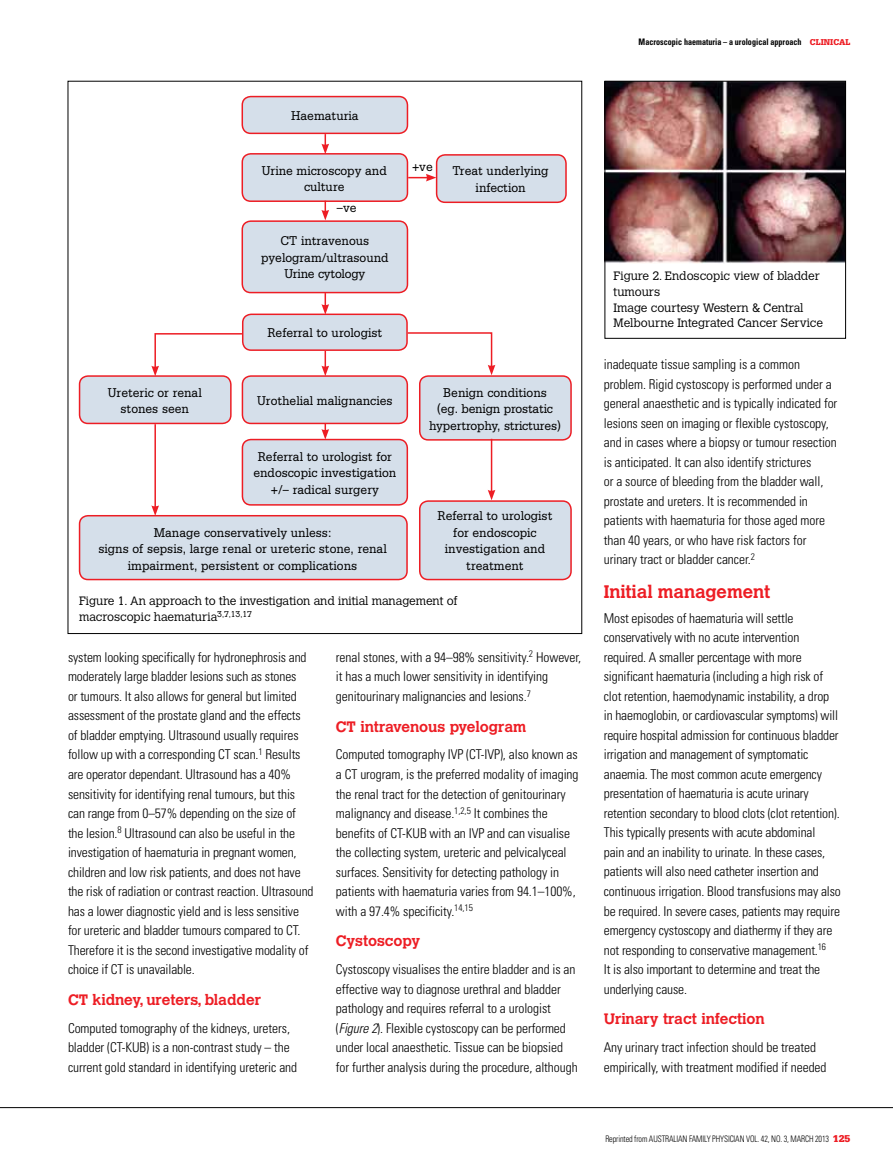
<style>
.page{position:relative;width:893px;height:1170px;background:#fff}
.page>*{position:absolute;margin:0;border:0;box-sizing:border-box;transform-origin:0 0}
.t1{font:700 18px "Calvert";letter-spacing:-.005em;color:#ed1d24}
.t2{font:700 15px "Calvert";letter-spacing:-.005em;color:#ed1d24}
.t3{font:300 condensed 13.5px/19.5px "Univers LT";letter-spacing:-.01em;color:#000}
.t4{font:13.5px/16.5px "Serifa LT";color:#000;text-align:center;scale:.9 1}
.t5{font:300 12px/15.8px "Calvert";letter-spacing:-.005em;color:#000}
.t6{font:300 condensed 9px "Univers LT";letter-spacing:-.015em;color:#000;scale:.9 1}
.t7{font:700 condensed 9px "Univers LT";color:#000;scale:.9 1}
.s1{font-family:"Serifa LT";font-weight:900;font-stretch:normal;color:#ed1d24}
.s2{font-style:italic}
.s3{font-family:"Serifa LT";font-weight:900;font-stretch:normal;font-size:10.5px;color:#ed1d24}
</style>
<div class="page">
<hr style="left:0;top:1107px;width:893px;height:1px;background:#000">
<img style="left:606px;top:83px;width:238px;height:180px">
<div style="left:604px;top:81px;width:242px;height:258px;border:1px solid #000"></div>
<div style="left:242px;top:97px;width:165px;height:36px;background:#d5dfea;border-radius:9px"></div>
<div style="left:242px;top:96px;width:166px;height:38px;border:2px solid #ed1d24;border-radius:9px"></div>
<div style="left:242px;top:154px;width:165px;height:47px;background:#d5dfea;border-radius:9px"></div>
<div style="left:242px;top:153px;width:166px;height:49px;border:2px solid #ed1d24;border-radius:9px"></div>
<div style="left:437px;top:155px;width:129px;height:47px;background:#d5dfea;border-radius:9px"></div>
<div style="left:436px;top:154px;width:131px;height:49px;border:2px solid #ed1d24;border-radius:9px"></div>
<div style="left:242px;top:221px;width:165px;height:71px;background:#d5dfea;border-radius:9px"></div>
<div style="left:242px;top:220px;width:166px;height:73px;border:2px solid #ed1d24;border-radius:9px"></div>
<div style="left:80px;top:376px;width:151px;height:47px;background:#d5dfea;border-radius:9px"></div>
<div style="left:79px;top:375px;width:153px;height:49px;border:2px solid #ed1d24;border-radius:9px"></div>
<div style="left:242px;top:376px;width:165px;height:47px;background:#d5dfea;border-radius:9px"></div>
<div style="left:242px;top:375px;width:166px;height:49px;border:2px solid #ed1d24;border-radius:9px"></div>
<div style="left:242px;top:439px;width:165px;height:66px;background:#d5dfea;border-radius:9px"></div>
<div style="left:242px;top:439px;width:166px;height:66px;border:2px solid #ed1d24;border-radius:9px"></div>
<div style="left:420px;top:376px;width:151px;height:64px;background:#d5dfea;border-radius:9px"></div>
<div style="left:419px;top:375px;width:153px;height:65px;border:2px solid #ed1d24;border-radius:9px"></div>
<div style="left:243px;top:314px;width:164px;height:36px;background:#d5dfea;border-radius:9px"></div>
<div style="left:242px;top:313px;width:166px;height:38px;border:2px solid #ed1d24;border-radius:9px"></div>
<div style="left:80px;top:515px;width:327px;height:64px;background:#d5dfea;border-radius:9px"></div>
<div style="left:79px;top:515px;width:329px;height:65px;border:2px solid #ed1d24;border-radius:9px"></div>
<div style="left:420px;top:501px;width:151px;height:78px;background:#d5dfea;border-radius:9px"></div>
<div style="left:419px;top:500px;width:153px;height:80px;border:2px solid #ed1d24;border-radius:9px"></div>
<svg style="left:321px;top:134px;width:8px;height:20px"></svg>
<svg style="left:408px;top:174px;width:28px;height:7px"></svg>
<svg style="left:321px;top:201px;width:8px;height:19px"></svg>
<svg style="left:321px;top:293px;width:8px;height:21px"></svg>
<svg style="left:321px;top:351px;width:8px;height:25px"></svg>
<svg style="left:321px;top:423px;width:8px;height:16px"></svg>
<hr style="left:154px;top:424px;width:2px;height:83px;background:#ed1d24">
<svg style="left:151px;top:505px;width:8px;height:11px"></svg>
<hr style="left:491px;top:439px;width:1px;height:53px;background:#ed1d24">
<svg style="left:488px;top:490px;width:7px;height:10px"></svg>
<svg style="left:151px;top:332px;width:92px;height:44px"></svg>
<svg style="left:406px;top:331px;width:89px;height:44px"></svg>
<p class="t7" style="left:639px;top:36px;width:237px">Macroscopic haematuria – a urological approach <span class="s1">CLINICAL</span></p>
<p class="t4" style="left:291px;top:107px;width:77px">Haematuria</p>
<p class="t4" style="left:412px;top:159px;width:25px">+ve</p>
<p class="t4" style="left:262px;top:162px;width:140px">Urine microscopy and culture</p>
<p class="t4" style="left:452px;top:163px;width:108px">Treat underlying infection</p>
<p class="t4" style="left:337px;top:200px;width:23px">–ve</p>
<p class="t4" style="left:261px;top:233px;width:143px">CT intravenous pyelogram/ultrasound<br>Urine cytology</p>
<p class="t4" style="left:267px;top:325px;width:129px">Referral to urologist</p>
<p class="t4" style="left:108px;top:384px;width:106px">Ureteric or renal stones seen</p>
<p class="t4" style="left:257px;top:392px;width:152px">Urothelial malignancies</p>
<p class="t4" style="left:253px;top:448px;width:160px">Referral to urologist for endoscopic investigation +/– radical surgery</p>
<p class="t4" style="left:98px;top:524px;width:322px">Manage conservatively unless:<br>signs of sepsis, large renal or ureteric stone, renal impairment, persistent or complications</p>
<p class="t4" style="left:429px;top:384px;width:148px">Benign conditions<br>(eg. benign prostatic hypertrophy, strictures)</p>
<p class="t4" style="left:438px;top:508px;width:129px">Referral to urologist for endoscopic investigation and treatment</p>
<p class="t5" style="left:79px;top:593px;width:380px">Figure 1. An approach to the investigation and initial management of macroscopic haematuria<sup>3,7,13,17</sup></p>
<p class="t3" style="left:68px;top:647px;width:247px">system looking specifically for hydronephrosis and moderately large bladder lesions such as stones<br>or tumours. It also allows for general but limited assessment of the prostate gland and the effects of bladder emptying. Ultrasound usually requires follow up with a corresponding CT scan.<sup>1</sup> Results are operator dependant. Ultrasound has a 40% sensitivity for identifying renal tumours, but this can range from 0–57% depending on the size of the lesion.<sup>8</sup> Ultrasound can also be useful in the investigation of haematuria in pregnant women, children and low risk patients, and does not have the risk of radiation or contrast reaction. Ultrasound has a lower diagnostic yield and is less sensitive for ureteric and bladder tumours compared to CT.<br>Therefore it is the second investigative modality of choice if CT is unavailable.</p>
<p class="t2" style="left:68px;top:990px;width:194px">CT kidney, ureters, bladder</p>
<p class="t3" style="left:68px;top:1018px;width:231px">Computed tomography of the kidneys, ureters, bladder (CT-KUB) is a non-contrast study – the current gold standard in identifying ureteric and</p>
<p class="t3" style="left:336px;top:647px;width:247px">renal stones, with a 94–98% sensitivity.<sup>2</sup> However, it has a much lower sensitivity in identifying genitourinary malignancies and lesions.<sup>7</sup></p>
<p class="t2" style="left:336px;top:717px;width:192px">CT intravenous pyelogram</p>
<p class="t3" style="left:336px;top:745px;width:244px">Computed tomography IVP (CT-IVP), also known as a CT urogram, is the preferred modality of imaging the renal tract for the detection of genitourinary malignancy and disease.<sup>1,2,5</sup> It combines the benefits of CT-KUB with an IVP and can visualise the collecting system, ureteric and pelvicalyceal surfaces. Sensitivity for detecting pathology in patients with haematuria varies from 94.1–100%, with a 97.4% specificity.<sup>14,15</sup></p>
<p class="t2" style="left:336px;top:931px;width:86px">Cystoscopy</p>
<p class="t3" style="left:336px;top:959px;width:243px">Cystoscopy visualises the entire bladder and is an effective way to diagnose urethral and bladder pathology and requires referral to a urologist (<span class="s2">Figure 2</span>). Flexible cystoscopy can be performed under local anaesthetic. Tissue can be biopsied for further analysis during the procedure, although</p>
<p class="t5" style="left:614px;top:268px;width:211px">Figure 2. Endoscopic view of bladder tumours<br>Image courtesy Western &amp; Central<br>Melbourne Integrated Cancer Service</p>
<p class="t3" style="left:604px;top:355px;width:235px">inadequate tissue sampling is a common problem. Rigid cystoscopy is performed under a general anaesthetic and is typically indicated for lesions seen on imaging or flexible cystoscopy, and in cases where a biopsy or tumour resection is anticipated. It can also identify strictures<br>or a source of bleeding from the bladder wall, prostate and ureters. It is recommended in patients with haematuria for those aged more than 40 years, or who have risk factors for urinary tract or bladder cancer.<sup>2</sup></p>
<h1 class="t1" style="left:604px;top:580px;width:168px">Initial management</h1>
<p class="t3" style="left:604px;top:608px;width:239px">Most episodes of haematuria will settle conservatively with no acute intervention required. A smaller percentage with more significant haematuria (including a high risk of clot retention, haemodynamic instability, a drop in haemoglobin, or cardiovascular symptoms) will require hospital admission for continuous bladder irrigation and management of symptomatic anaemia. The most common acute emergency presentation of haematuria is acute urinary retention secondary to blood clots (clot retention).<br>This typically presents with acute abdominal<br>pain and an inability to urinate. I n these cases, patients will also need catheter insertion and continuous irrigation. Blood transfusions may also be required. I n severe cases, patients may require emergency cystoscopy and diathermy if they are not responding to conservative management.<sup>16<br></sup>It is also important to determine and treat the underlying cause.</p>
<p class="t2" style="left:604px;top:1009px;width:162px">Urinary tract infection</p>
<p class="t3" style="left:604px;top:1037px;width:224px">Any urinary tract infection should be treated empirically, with treatment modified if needed</p>
<p class="t6" style="left:605px;top:1133px;width:274px">Reprinted from Australian Family Physician Vol. 42, No. 3, march 2013 <span class="s3">125</span></p>
</div>
